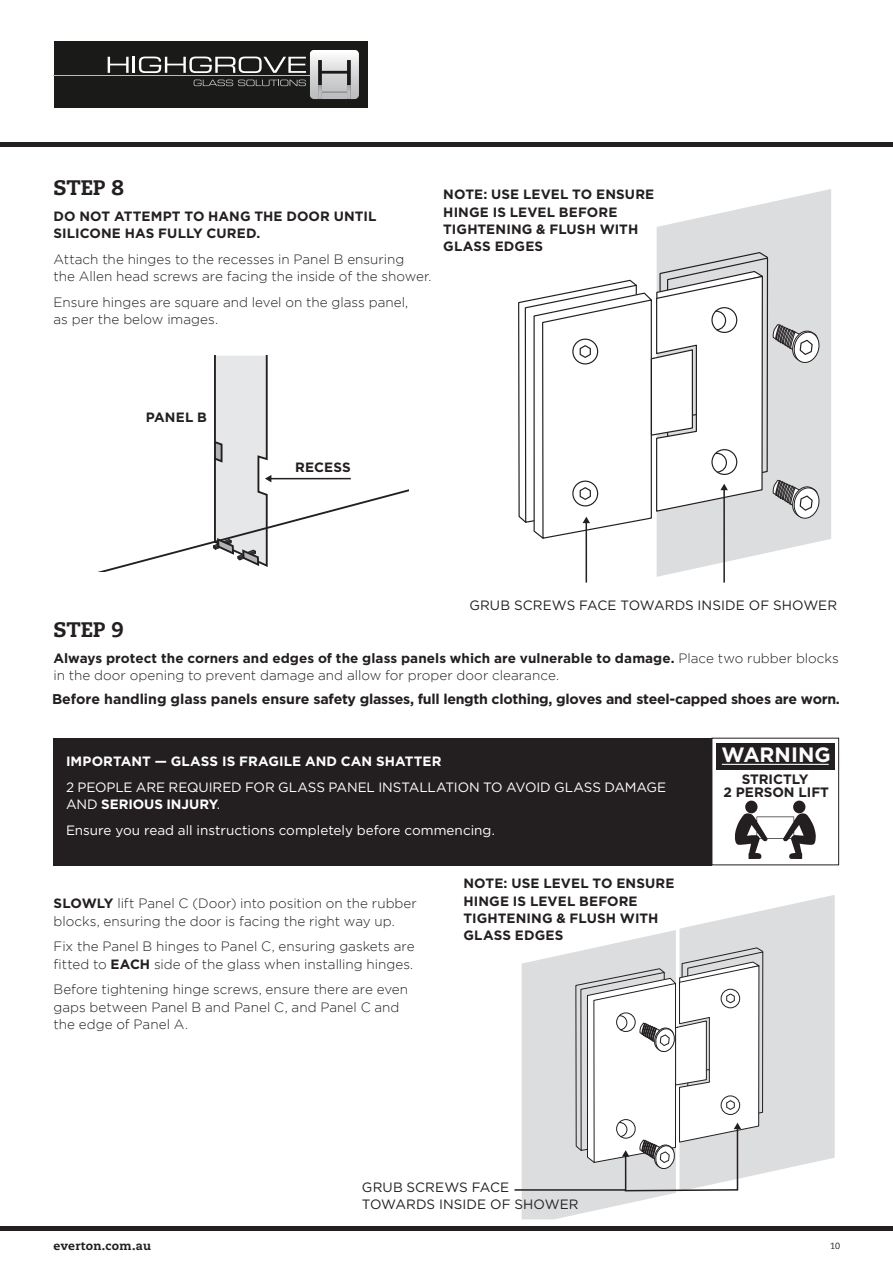
<style>
.page{position:relative;width:893px;height:1263px;background:#fff}
.page>*{position:absolute;margin:0;border:0;box-sizing:border-box;transform-origin:0 0}
.t1{font:800 21px "Caecilia LT Std";letter-spacing:-.01em;color:#231f20}
.t2{font:700 20.7px "Gotham";color:#fff}
.t3{font:700 14.1px "Gotham";letter-spacing:-.02em;color:#231f20}
.t4{font:700 13.65px/13.2px "Gotham";letter-spacing:-.005em;color:#231f20;text-align:center}
.t5{font:300 13.5px/17.2px "Gotham";color:#231f20}
.t6{font:700 13.5px/17.2px "Gotham";letter-spacing:.005em;color:#231f20}
.t7{font:13.5px "Gotham HTF";letter-spacing:-.005em;color:#fff}
.t8{font:13.5px/17.2px "Gotham HTF";letter-spacing:.01em;color:#231f20}
.t9{font:700 13.5px "Gotham";letter-spacing:.005em;color:#fff}
.t10{font:800 12px "Caecilia LT Std";letter-spacing:.025em;color:#231f20}
.t11{font:9px "Caecilia LT Std";color:#231f20}
.s1{font-weight:700}
.s2{font-family:"Gotham HTF";font-weight:400}
</style>
<div class="page">
<div style="left:0;top:142px;width:893px;height:5px;background:#231f20"></div>
<div style="left:0;top:1226px;width:893px;height:5px;background:#231f20"></div>
<div style="left:53px;top:738px;width:658px;height:127px;background:#231f20"></div>
<div style="left:711px;top:738px;width:128px;height:127px;border:1px solid #231f20"></div>
<div style="left:716px;top:743px;width:119px;height:26px;background:#231f20"></div>
<hr style="left:722px;top:764px;width:107px;height:1px;background:#fff">
<div style="left:745px;top:800px;width:12px;height:13px;background:#231f20;border-radius:50%"></div>
<div style="left:793px;top:800px;width:12px;height:13px;background:#231f20;border-radius:50%"></div>
<svg style="left:735px;top:813px;width:81px;height:46px"></svg>
<svg style="left:657px;top:189px;width:174px;height:388px;fill:#dcdddf"></svg>
<svg style="left:679px;top:895px;width:156px;height:278px;background:#e0e1e3"></svg>
<hr style="left:585px;top:522px;width:2px;height:61px;background:#231f20">
<svg style="left:97px;top:356px;width:312px;height:216px"></svg>
<svg style="left:514px;top:930px;width:250px;height:289px"></svg>
<hr style="left:723px;top:489px;width:2px;height:94px;background:#231f20">
<svg style="left:518px;top:251px;width:304px;height:289px"></svg>
<div style="left:55px;top:41px;width:313px;height:67px;background:#1a1a19"></div>
<hr style="left:53px;top:75px;width:275px;height:1px;background:#babcbe">
<svg style="left:108px;top:50px;width:251px;height:49px"></svg>
<img style="left:318px;top:86px;width:33px;height:12px">
<h1 class="t1" style="left:54px;top:174px;width:72px">STEP 8</h1>
<p class="t6" style="left:54px;top:207px;width:324px">DO NOT ATTEMPT TO HANG THE DOOR UNTIL<br>SILICONE HAS FULLY CURED.</p>
<p class="t5" style="left:54px;top:250px;width:380px">Attach the hinges to the recesses in Panel B ensuring<br>the Allen head screws are facing the inside of the shower.</p>
<p class="t5" style="left:54px;top:293px;width:356px">Ensure hinges are square and level on the glass panel, as per the below images.</p>
<p class="t6" style="left:443px;top:186px;width:213px">NOTE: USE LEVEL TO ENSURE<br>HINGE IS LEVEL BEFORE<br>TIGHTENING &amp; FLUSH WITH<br>GLASS EDGES</p>
<p class="t6" style="left:146px;top:409px;width:63px">PANEL B</p>
<p class="t6" style="left:295px;top:459px;width:57px">RECESS</p>
<p class="t8" style="left:469px;top:596px;width:369px">GRUB SCREWS FACE TOWARDS INSIDE OF SHOWER</p>
<h1 class="t1" style="left:54px;top:617px;width:72px">STEP 9</h1>
<p class="t5" style="left:54px;top:649px;width:787px"><span class="s1">Always protect the corners and edges of the glass panels which are vulnerable to damage.</span> Place two rubber blocks in the door opening to prevent damage and allow for proper door clearance.</p>
<p class="t3" style="left:52px;top:690px;width:789px">Before handling glass panels ensure safety glasses, full length clothing, gloves and steel-capped shoes are worn.</p>
<p class="t9" style="left:66px;top:752px;width:377px">IMPORTANT — GLASS IS FRAGILE AND CAN SHATTER</p>
<p class="t7" style="left:66px;top:779px;width:602px">2 PEOPLE ARE REQUIRED FOR GLASS PANEL INSTALLATION TO AVOID GLASS DAMAGE</p>
<p class="t9" style="left:66px;top:795px;width:156px"><span class="s2">AND</span> SERIOUS INJURY<span class="s2">.</span></p>
<p class="t7" style="left:66px;top:822px;width:430px">Ensure you read all instructions completely before commencing.</p>
<p class="t5" style="left:54px;top:895px;width:365px"><span class="s1">SLOWLY</span> lift Panel C (Door) into position on the rubber blocks, ensuring the door is facing the right way up.</p>
<p class="t5" style="left:54px;top:938px;width:362px">Fix the Panel B hinges to Panel C, ensuring gaskets are fitted to <span class="s1">EACH</span> side of the glass when installing hinges.</p>
<p class="t5" style="left:54px;top:981px;width:356px">Before tightening hinge screws, ensure there are even gaps between Panel B and Panel C, and Panel C and the edge of Panel A.</p>
<p class="t6" style="left:463px;top:875px;width:213px">NOTE: USE LEVEL TO ENSURE<br>HINGE IS LEVEL BEFORE<br>TIGHTENING &amp; FLUSH WITH<br>GLASS EDGES</p>
<h2 class="t2" style="left:722px;top:741px;width:110px">WARNING</h2>
<p class="t4" style="left:723px;top:772px;width:107px">STRICTLY<br>2 PERSON LIFT</p>
<p class="t8" style="left:362px;top:1178px;width:218px">GRUB SCREWS FACE<br>TOWARDS INSIDE OF SHOWER</p>
<p class="t10" style="left:54px;top:1238px;width:99px">everton.com.au</p>
<p class="t11" style="left:830px;top:1241px;width:12px">10</p>
</div>
